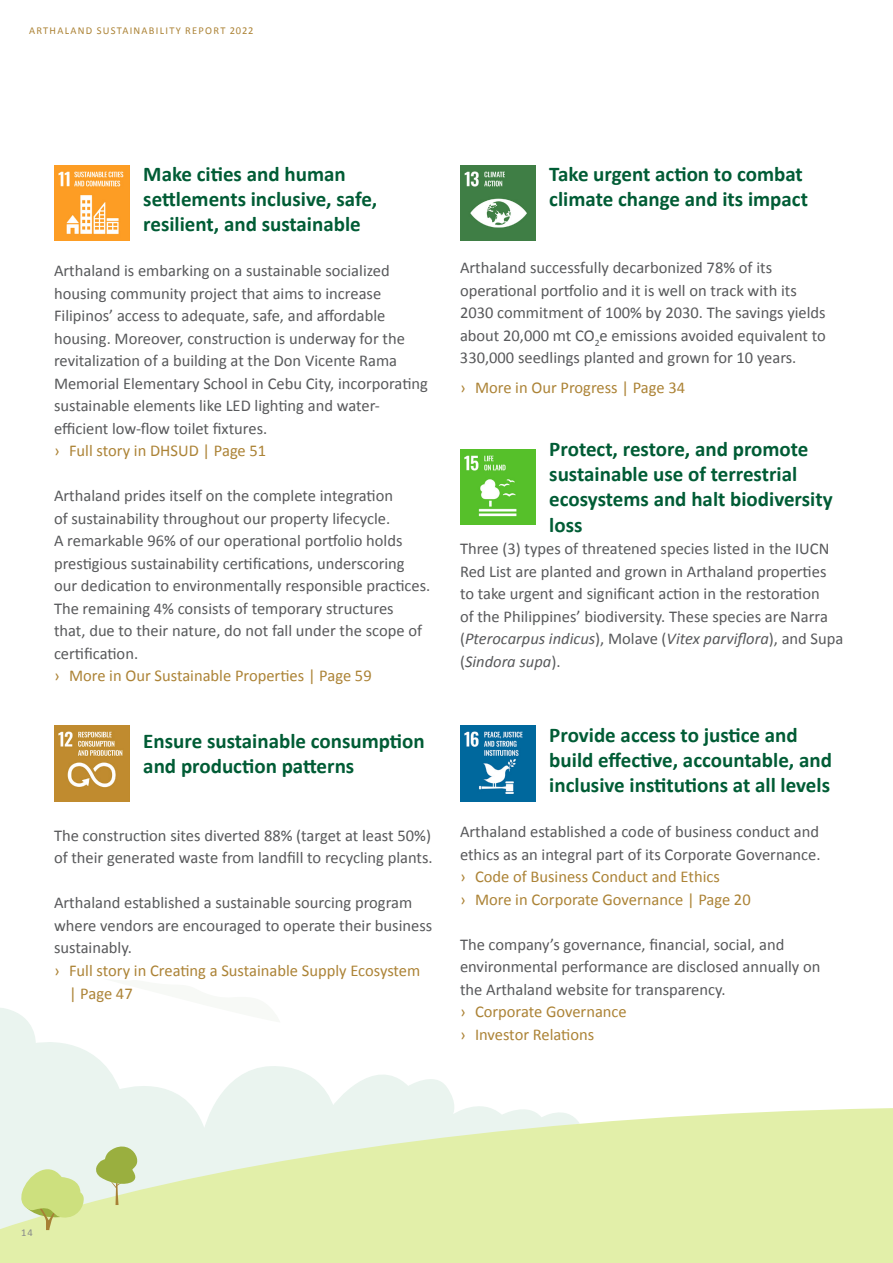
<style>
.page{position:relative;width:893px;height:1263px;background:#fff}
.page>*{position:absolute;margin:0;border:0;box-sizing:border-box;transform-origin:0 0}
.t1{font:700 21px/25.2px "Calibri";color:#005c35}
.t2{font:16.5px/22.5px "Calibri";color:#58595b}
.t3{font:16.5px/22.5px "Calibri";color:#ac8336}
.t4{font:10.5px "Calibri";letter-spacing:.12em;color:#ac8336}
.t5{font:10.5px "Calibri";color:#86888a}
.s1{font-style:italic}
</style>
<div class="page">
<svg style="left:0;top:1008px;width:451px;height:87px"></svg>
<svg style="left:0;top:1095px;width:893px;height:168px;background:#e5f1be"></svg>
<svg style="left:20px;top:1159px;width:64px;height:71px;background:#d7e5a5"></svg>
<svg style="left:95px;top:1143px;width:44px;height:62px;background:#c6d498"></svg>
<img style="left:54px;top:165px;width:76px;height:76px">
<img style="left:54px;top:726px;width:76px;height:76px">
<img style="left:460px;top:726px;width:76px;height:76px">
<img style="left:460px;top:165px;width:76px;height:76px">
<img style="left:460px;top:449px;width:76px;height:76px">
<p class="t4" style="left:29px;top:24px;width:226px">ARTHALAND SUSTAINABILITY REPORT 2022</p>
<p class="t1" style="left:143px;top:161px;width:235px">Make cities and human settlements inclusive, safe, resilient, and sustainable</p>
<p class="t2" style="left:54px;top:259px;width:375px">Arthaland is embarking on a sustainable socialized housing community project that aims to increase Filipinos’ access to adequate, safe, and affordable housing. Moreover, construction is underway for the revitalization of a building at the Don Vicente Rama Memorial Elementary School in Cebu City, incorporating sustainable elements like LED lighting and water&shy;efficient low-flow toilet fixtures.</p>
<p class="t3" style="left:54px;top:440px;width:214px">› Full story in DHSUD | Page 51</p>
<p class="t2" style="left:54px;top:485px;width:378px">Arthaland prides itself on the complete integration<br>of sustainability throughout our property lifecycle.<br>A remarkable 96% of our operational portfolio holds prestigious sustainability certifications, underscoring our dedication to environmentally responsible practices.<br>The remaining 4% consists of temporary structures<br>that, due to their nature, do not fall under the scope of certification.</p>
<p class="t3" style="left:54px;top:665px;width:319px">› More in Our Sustainable Properties | Page 59</p>
<p class="t1" style="left:143px;top:729px;width:283px">Ensure sustainable consumption and production patterns</p>
<p class="t2" style="left:54px;top:824px;width:380px">The construction sites diverted 88% (target at least 50%) of their generated waste from landfill to recycling plants.</p>
<p class="t2" style="left:54px;top:892px;width:380px">Arthaland established a sustainable sourcing program where vendors are encouraged to operate their business sustainably.</p>
<p class="t3" style="left:69px;top:959px;width:353px;text-indent:-15px">› Full story in Creating a Sustainable Supply Ecosystem | Page 47</p>
<p class="t1" style="left:549px;top:161px;width:260px">Take urgent action to combat climate change and its impact</p>
<p class="t2" style="left:460px;top:257px;width:367px">Arthaland successfully decarbonized 78% of its operational portfolio and it is well on track with its 2030 commitment of 100% by 2030. The savings yields about 20,000 mt CO<sub>2</sub>e emissions avoided equivalent to 330,000 seedlings planted and grown for 10 years.</p>
<p class="t3" style="left:460px;top:376px;width:227px">› More in Our Progress | Page 34</p>
<p class="t1" style="left:549px;top:436px;width:285px">Protect, restore, and promote sustainable use of terrestrial ecosystems and halt biodiversity loss</p>
<p class="t2" style="left:460px;top:537px;width:385px">Three (3) types of threatened species listed in the IUCN Red List are planted and grown in Arthaland properties to take urgent and significant action in the restoration<br>of the Philippines’ biodiversity. These species are Narra (<span class="s1">Pterocarpus indicus</span>), Molave (<span class="s1">Vitex parviflora</span>), and Supa (<span class="s1">Sindora supa</span>).</p>
<p class="t1" style="left:549px;top:722px;width:284px">Provide access to justice and build effective, accountable, and inclusive institutions at all levels</p>
<p class="t2" style="left:460px;top:820px;width:362px">Arthaland established a code of business conduct and ethics as an integral part of its Corporate Governance.</p>
<p class="t3" style="left:460px;top:865px;width:292px">› Code of Business Conduct and Ethics<br>› More in Corporate Governance | Page 20</p>
<p class="t2" style="left:460px;top:933px;width:362px">The company’s governance, financial, social, and environmental performance are disclosed annually on the Arthaland website for transparency.</p>
<p class="t3" style="left:460px;top:1000px;width:168px">› Corporate Governance › Investor Relations</p>
<p class="t5" style="left:21px;top:1225px;width:13px">14</p>
</div>
